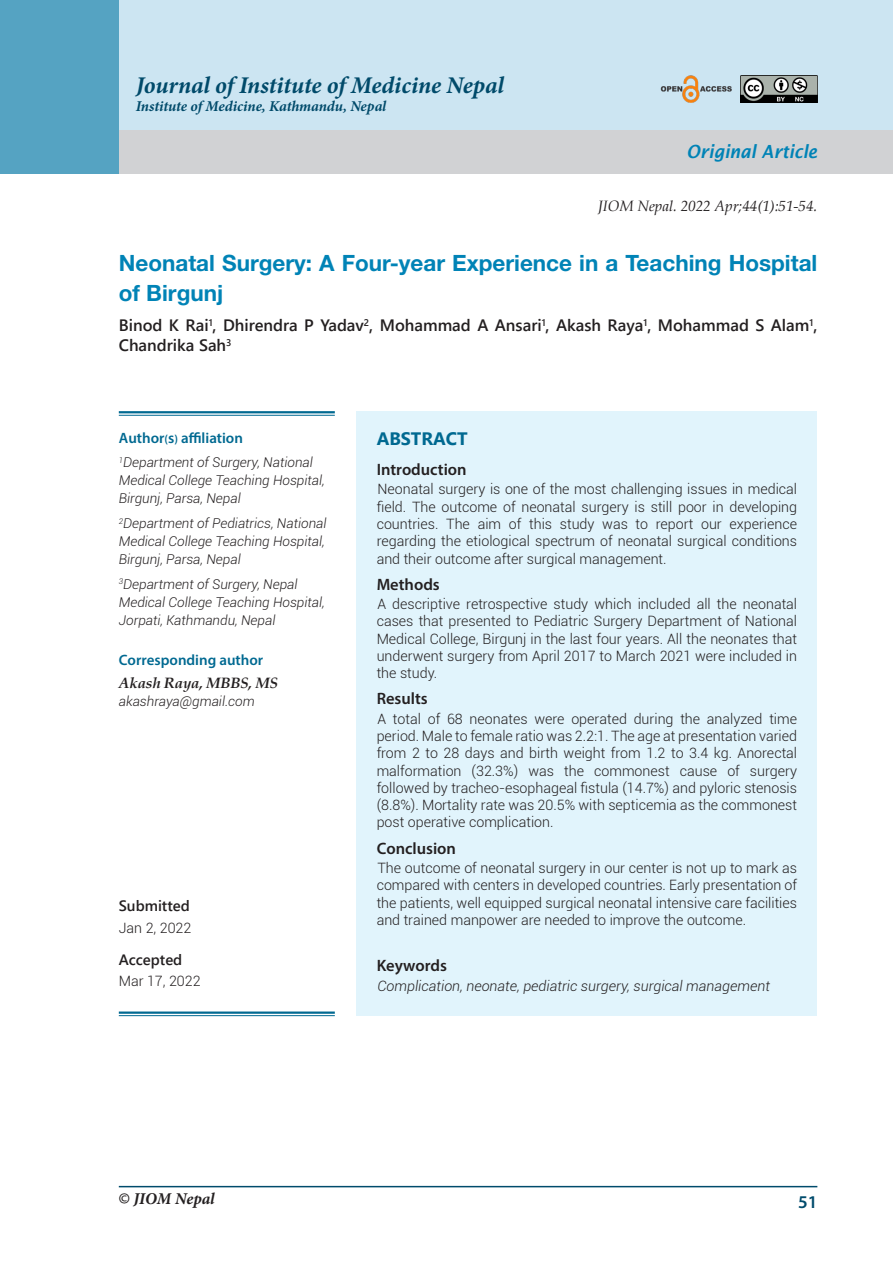
<style>
.page{position:relative;width:893px;height:1263px;background:#fff}
.page>*{position:absolute;margin:0;border:0;box-sizing:border-box;transform-origin:0 0}
.t1{font:italic 700 24px "Minion Pro";letter-spacing:-.005em;color:#004a6a}
.t2{font:700 22.5px/30px "Helvetica Neue";color:#0083b6}
.t3{font:italic 600 18.15px "Lucida Sans";color:#0083b6;scale:.91 1}
.t4{font:700 18px "Segoe UI";color:#006991}
.t5{font:600 18px "Myriad Pro";color:#004b6c}
.t6{font:600 16.5px/19.8px "Segoe UI";color:#231f20}
.t7{font:600 16.5px "Myriad Pro";color:#231f20}
.t8{font:italic 700 16.5px "Minion Pro";letter-spacing:-.01em;color:#231f20}
.t9{font:600 15px "Myriad Pro";color:#006991}
.t10{font:italic 700 15px "Minion Pro";letter-spacing:-.005em;color:#004a6a}
.t11{font:italic 15px "Book Antiqua";color:#231f20}
.t12{font:italic 700 15px "Book Antiqua";letter-spacing:-.01em;color:#231f20}
.t13{font:600 15px "Segoe UI";color:#231f20}
.t14{font:300 14.25px/17.2px "Roboto";color:#231f20;text-align:justify}
.t15{font:italic 300 14.25px "Roboto";color:#231f20}
.t16{font:italic 300 13.5px/18px "Roboto";color:#231f20}
.s1{font-size:12px}
.s2{font-family:"Myriad Pro";font-weight:600;font-style:normal}
</style>
<div class="page">
<hr style="left:119px;top:1186px;width:698px;height:1px;background:#004b6c">
<div style="left:0;top:0;width:893px;height:135px;background:#cce5f2"></div>
<div style="left:0;top:130px;width:893px;height:43px;background:#d1d2d4"></div>
<div style="left:0;top:0;width:119px;height:173px;background:#55a3c2"></div>
<img style="left:740px;top:76px;width:77px;height:27px">
<img style="left:660px;top:76px;width:72px;height:27px">
<div style="left:356px;top:411px;width:461px;height:605px;background:#e1f4fc"></div>
<hr style="left:119px;top:411px;width:216px;height:2px;background:#006991">
<hr style="left:119px;top:415px;width:216px;height:1px;background:#006991">
<hr style="left:119px;top:1011px;width:216px;height:3px;background:#006991">
<hr style="left:119px;top:1015px;width:216px;height:1px;background:#006991">
<p class="t1" style="left:136px;top:68px;width:370px">Journal of Institute of Medicine Nepal</p>
<p class="t10" style="left:136px;top:96px;width:252px">Institute of Medicine, Kathmandu, Nepal</p>
<p class="t3" style="left:686px;top:141px;width:145px">Original Article</p>
<p class="t11" style="left:598px;top:195px;width:221px">JIOM Nepal. 2022 Apr;44(1):51-54.</p>
<p class="t2" style="left:119px;top:247px;width:700px">Neonatal Surgery: A Four-year Experience in a Teaching Hospital of Birgunj</p>
<p class="t6" style="left:119px;top:314px;width:700px">Binod K Rai<sup>1</sup>, Dhirendra P Yadav<sup>2</sup>, Mohammad A Ansari<sup>1</sup>, Akash Raya<sup>1</sup>, Mohammad S Alam<sup>1</sup>,<br>Chandrika Sah<sup>3</sup></p>
<p class="t9" style="left:119px;top:428px;width:126px">Author<span class="s1">(</span>s<span class="s1">)</span> affiliation</p>
<p class="t16" style="left:119px;top:453px;width:207px"><sup>1</sup>Department of Surgery, National<br>Medical College Teaching Hospital,<br>Birgunj, Parsa, Nepal</p>
<p class="t16" style="left:119px;top:514px;width:209px"><sup>2</sup>Department of Pediatrics, National<br>Medical College Teaching Hospital,<br>Birgunj, Parsa, Nepal</p>
<p class="t16" style="left:119px;top:574px;width:207px"><sup>3</sup>Department of Surgery, Nepal<br>Medical College Teaching Hospital,<br>Jorpati, Kathmandu, Nepal</p>
<p class="t9" style="left:119px;top:650px;width:146px">Corresponding author</p>
<p class="t12" style="left:119px;top:673px;width:161px">Akash Raya, MBBS, MS</p>
<p class="t16" style="left:119px;top:692px;width:137px">akashraya@gmail.com</p>
<p class="t13" style="left:119px;top:892px;width:72px">Submitted</p>
<p class="t14" style="left:119px;top:919px;width:74px">Jan 2, 2022</p>
<p class="t13" style="left:119px;top:945px;width:65px">Accepted</p>
<p class="t14" style="left:119px;top:972px;width:83px">Mar 17, 2022</p>
<p class="t4" style="left:377px;top:421px;width:93px">ABSTRACT</p>
<p class="t7" style="left:377px;top:459px;width:92px">Introduction</p>
<p class="t14" style="left:377px;top:480px;width:422px">Neonatal surgery is one of the most challenging issues in medical field. The outcome of neonatal surgery is still poor in developing countries. The aim of this study was to report our experience regarding the etiological spectrum of neonatal surgical conditions and their outcome after surgical management.</p>
<p class="t7" style="left:377px;top:574px;width:65px">Methods</p>
<p class="t14" style="left:377px;top:595px;width:422px">A descriptive retrospective study which included all the neonatal cases that presented to Pediatric Surgery Department of National Medical College, Birgunj in the last four years. All the neonates that underwent surgery from April 2017 to March 2021 were included in the study.</p>
<p class="t7" style="left:377px;top:688px;width:53px">Results</p>
<p class="t14" style="left:377px;top:710px;width:422px">A total of 68 neonates were operated during the analyzed time period. Male to female ratio was 2.2:1. The age at presentation varied from 2 to 28 days and birth weight from 1.2 to 3.4 kg. Anorectal malformation (32.3%) was the commonest cause of surgery followed by tracheo-esophageal fistula (14.7%) and pyloric stenosis (8.8%). Mortality rate was 20.5% with septicemia as the commonest post operative complication.</p>
<p class="t7" style="left:377px;top:837px;width:81px">Conclusion</p>
<p class="t14" style="left:377px;top:859px;width:422px">The outcome of neonatal surgery in our center is not up to mark as compared with centers in developed countries. Early presentation of the patients, well equipped surgical neonatal intensive care facilities and trained manpower are needed to improve the outcome.</p>
<p class="t7" style="left:377px;top:955px;width:72px">Keywords</p>
<p class="t15" style="left:377px;top:976px;width:394px">Complication, neonate, pediatric surgery, surgical management</p>
<p class="t8" style="left:119px;top:1187px;width:97px"><span class="s2">©</span> JIOM Nepal</p>
<p class="t5" style="left:798px;top:1190px;width:21px">51</p>
</div>
